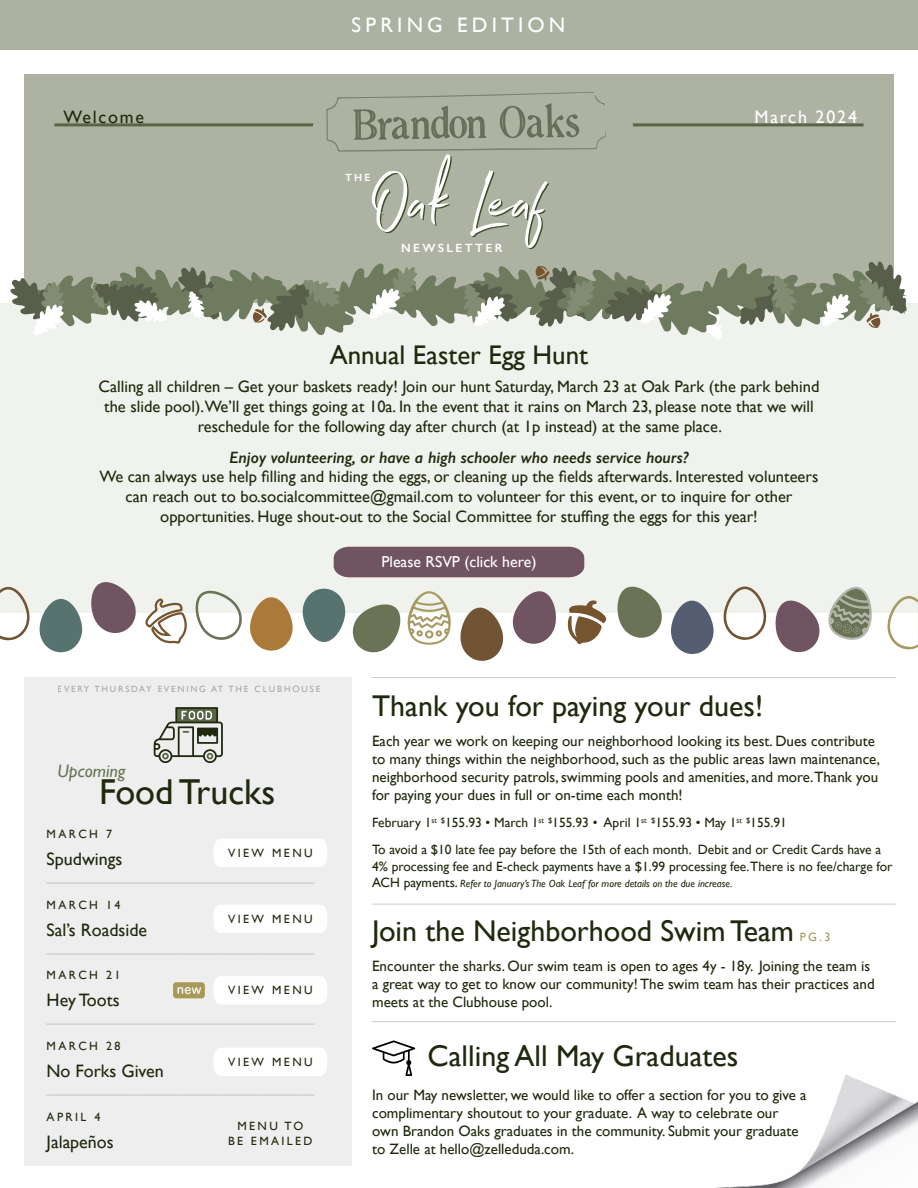
<style>
.page{position:relative;width:918px;height:1188px;background:#fff}
.page>*{position:absolute;margin:0;border:0;box-sizing:border-box;transform-origin:0 0}
.t1{font:36px "Gill Sans";color:#1f290d}
.t2{font:30px "Gill Sans";color:#1f290d}
.t3{font:27px "Gill Sans";color:#1f290d}
.t4{font:21px "Gill Sans";letter-spacing:.2em;color:#fff}
.t5{font:18px "Gill Sans";color:#ccc}
.t6{font:18px "Gill Sans";color:#1f290d}
.t7{font:18px "Gill Sans";letter-spacing:.1em;color:#fff}
.t8{font:italic 18px "Gill Sans";color:#697552}
.t9{font:18px "Gill Sans";letter-spacing:.1em;color:#1f290d}
.t10{font:16.5px/19.8px "Gill Sans";color:#1f290d;text-align:center}
.t11{font:italic 600 16.5px "Gill Sans";color:#1f290d}
.t12{font:15.9px "Gill Sans";color:#fff}
.t13{font:15px/18px "Gill Sans";color:#1f290d}
.t14{font:13.5px/27px "Gill Sans";color:#1f290d}
.t15{font:12px/14.4px "Gill Sans";letter-spacing:.2em;color:#1f290d;text-align:center}
.t16{font:600 12px "Gill Sans";letter-spacing:.2em;color:#fff}
.t17{font:12px "Gill Sans";color:#a89957}
.t18{font:italic 10.5px "Gill Sans";color:#1f290d}
.t19{font:600 10.5px "Gill Sans";color:#fff}
.t20{font:9px "Gill Sans";letter-spacing:.2em;color:#959595}
.s1{font-style:normal;font-size:13.5px}
</style>
<div class="page">
<div style="left:0;top:303px;width:918px;height:309px;background:#f0f2ed"></div>
<div style="left:24px;top:74px;width:869px;height:229px;background:#aeb2a3"></div>
<hr style="left:54px;top:123px;width:810px;height:3px;background:#596645">
<div style="left:24px;top:677px;width:328px;height:489px;background:#eee"></div>
<svg style="left:154px;top:707px;width:69px;height:56px"></svg>
<img style="left:715px;top:1075px;width:203px;height:113px">
<div style="left:0;top:0;width:918px;height:50px;background:#acb2a2"></div>
<hr style="left:372px;top:904px;width:524px;height:1px;background:#ccc">
<hr style="left:372px;top:677px;width:524px;height:1px;background:#ccc">
<hr style="left:372px;top:1021px;width:524px;height:1px;background:#ccc">
<svg style="left:617px;top:586px;width:47px;height:52px"></svg>
<svg style="left:513px;top:591px;width:43px;height:53px"></svg>
<svg style="left:671px;top:600px;width:43px;height:54px"></svg>
<svg style="left:39px;top:599px;width:44px;height:53px"></svg>
<svg style="left:250px;top:597px;width:43px;height:54px"></svg>
<svg style="left:302px;top:589px;width:99px;height:64px"></svg>
<svg style="left:146px;top:590px;width:98px;height:54px"></svg>
<svg style="left:460px;top:607px;width:44px;height:54px"></svg>
<svg style="left:0;top:586px;width:30px;height:54px"></svg>
<svg style="left:723px;top:586px;width:44px;height:54px"></svg>
<svg style="left:887px;top:596px;width:31px;height:53px"></svg>
<svg style="left:775px;top:600px;width:46px;height:53px"></svg>
<svg style="left:567px;top:600px;width:40px;height:45px"></svg>
<svg style="left:91px;top:582px;width:46px;height:51px"></svg>
<svg style="left:407px;top:591px;width:44px;height:54px"></svg>
<svg style="left:828px;top:587px;width:44px;height:53px"></svg>
<svg style="left:372px;top:1040px;width:43px;height:36px"></svg>
<div style="left:214px;top:839px;width:113px;height:28px;background:#fefefe"></div>
<div style="left:214px;top:905px;width:113px;height:28px;background:#fefefe"></div>
<div style="left:214px;top:976px;width:113px;height:28px;background:#fefefe"></div>
<svg style="left:173px;top:982px;width:32px;height:16px"></svg>
<div style="left:214px;top:1048px;width:113px;height:28px;background:#fefefe"></div>
<svg style="left:10px;top:261px;width:897px;height:78px"></svg>
<hr style="left:917px;top:339px;width:1px;height:188px;background:#eee">
<svg style="left:312px;top:92px;width:322px;height:157px"></svg>
<div style="left:334px;top:547px;width:250px;height:30px;background:#705461"></div>
<h3 class="t4" style="left:352px;top:13px;width:215px">SPRING EDITION</h3>
<p class="t9" style="left:63px;top:107px;width:82px">Welcome</p>
<p class="t7" style="left:755px;top:107px;width:104px">March 2024</p>
<p class="t19" style="left:345px;top:171px;width:27px">THE</p>
<p class="t16" style="left:401px;top:241px;width:103px">NEWSLETTER</p>
<h3 class="t3" style="left:330px;top:339px;width:260px">Annual Easter Egg Hunt</h3>
<p class="t10" style="left:99px;top:377px;width:723px">Calling all children – Get your baskets ready! Join our hunt Saturday, March 23 at Oak Park (the park behind the slide pool).We’ll get things going at 10a. In the event that it rains on March 23, please note that we will reschedule for the following day after church (at 1p instead) at the same place.</p>
<p class="t11" style="left:229px;top:447px;width:461px">Enjoy volunteering, or have a high schooler who needs service hours?</p>
<p class="t10" style="left:100px;top:467px;width:720px">We can always use help filling and hiding the eggs, or cleaning up the fields afterwards. Interested volunteers can reach out to bo.socialcommittee@gmail.com to volunteer for this event, or to inquire for other opportunities. Huge shout-out to the Social Committee for stuffing the eggs for this year!</p>
<p class="t20" style="left:58px;top:684px;width:264px">EVERY THURSDAY EVENING AT THE CLUBHOUSE</p>
<p class="t8" style="left:57px;top:761px;width:70px">Upcoming</p>
<h1 class="t1" style="left:99px;top:771px;width:178px">Food Trucks</h1>
<p class="t15" style="left:47px;top:826px;width:67px">MARCH 7</p>
<p class="t6" style="left:47px;top:848px;width:77px">Spudwings</p>
<p class="t5" style="left:47px;top:863px;width:270px">___________________________</p>
<p class="t15" style="left:47px;top:897px;width:76px">MARCH 14</p>
<p class="t6" style="left:47px;top:919px;width:102px">Sal’s Roadside</p>
<p class="t5" style="left:47px;top:934px;width:270px">___________________________</p>
<p class="t15" style="left:47px;top:968px;width:76px">MARCH 21</p>
<p class="t6" style="left:47px;top:990px;width:75px">Hey Toots</p>
<p class="t5" style="left:47px;top:1005px;width:270px">___________________________</p>
<p class="t15" style="left:47px;top:1039px;width:76px">MARCH 28</p>
<p class="t6" style="left:47px;top:1061px;width:119px">No Forks Given</p>
<p class="t5" style="left:47px;top:1076px;width:270px">___________________________</p>
<p class="t15" style="left:47px;top:1110px;width:55px">APRIL 4</p>
<p class="t6" style="left:47px;top:1131px;width:69px">Jalapeños</p>
<p class="t15" style="left:228px;top:846px;width:86px">VIEW MENU</p>
<p class="t15" style="left:228px;top:912px;width:86px">VIEW MENU</p>
<p class="t15" style="left:228px;top:983px;width:86px">VIEW MENU</p>
<p class="t15" style="left:228px;top:1055px;width:86px">VIEW MENU</p>
<p class="t15" style="left:228px;top:1119px;width:86px">MENU TO<br>BE EMAILED</p>
<p class="t12" style="left:382px;top:553px;width:156px">Please RSVP (click here)</p>
<h2 class="t2" style="left:372px;top:689px;width:393px">Thank you for paying your dues!</h2>
<p class="t13" style="left:372px;top:732px;width:509px">Each year we work on keeping our neighborhood looking its best. Dues contribute to many things within the neighborhood, such as the public areas lawn maintenance, neighborhood security patrols, swimming pools and amenities, and more.Thank you for paying your dues in full or on-time each month!</p>
<p class="t14" style="left:372px;top:809px;width:511px">February 1<sup>st</sup> <sup>$</sup>155.93 • March 1<sup>st</sup> <sup>$</sup>155.93 • April 1<sup>st</sup> <sup>$</sup>155.93 • May 1<sup>st</sup> <sup>$</sup>155.91<br>To avoid a $10 late fee pay before the 15th of each month. Debit and or Credit Cards have a</p>
<p class="t14" style="left:372px;top:852px;width:522px">4% processing fee and E-check payments have a $1.99 processing fee.There is no fee/charge for</p>
<p class="t18" style="left:372px;top:877px;width:362px"><span class="s1">ACH payments.</span> Refer to January’s The Oak Leaf for more details on the due increase.</p>
<h2 class="t2" style="left:372px;top:913px;width:423px">Join the Neighborhood Swim Team</h2>
<p class="t17" style="left:800px;top:930px;width:32px">PG.3</p>
<p class="t13" style="left:372px;top:957px;width:504px">Encounter the sharks. Our swim team is open to ages 4y - 18y. Joining the team is a great way to get to know our community! The swim team has their practices and meets at the Clubhouse pool.</p>
<h2 class="t2" style="left:428px;top:1039px;width:312px">Calling All May Graduates</h2>
<p class="t13" style="left:372px;top:1086px;width:436px">In our May newsletter, we would like to offer a section for you to give a complimentary shoutout to your graduate. A way to celebrate our own Brandon Oaks graduates in the community. Submit your graduate to Zelle at hello@zelleduda.com.</p>
</div>
